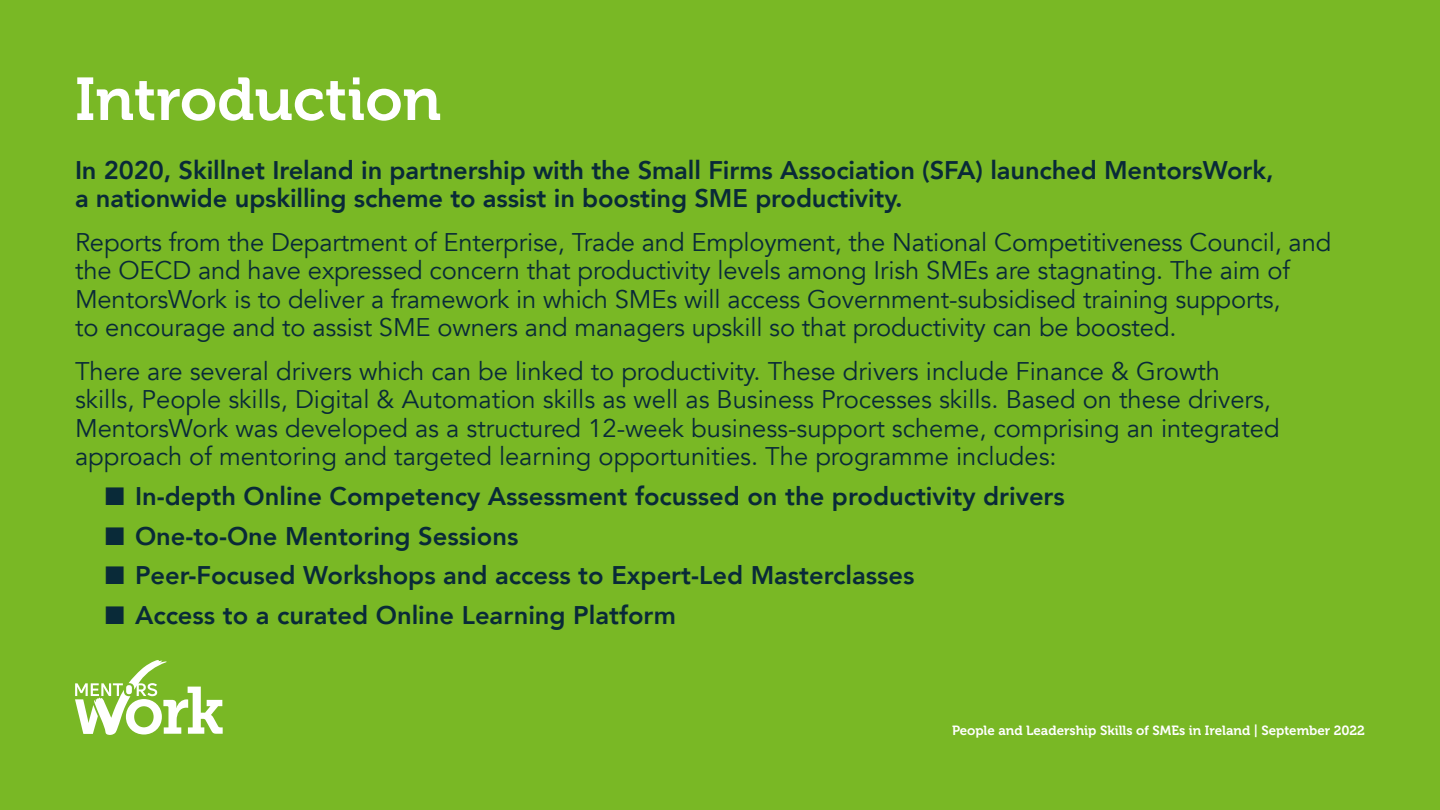
<style>
.page{position:relative;width:1440px;height:810px;background:#79b825}
.page>*{position:absolute;margin:0;border:0;box-sizing:border-box;transform-origin:0 0}
.t1{font:60px "Museo 700";color:#fff}
.t2{font:25.5px/28.5px "Avenir";letter-spacing:-.005em;color:#092a38}
.t3{font:800 25.5px/28.5px "Avenir";color:#092a38}
.t4{font:13.27px "Museo 700";color:#fff}
</style>
<div class="page">
<svg style="left:75px;top:660px;width:148px;height:75px"></svg>
<p class="t1" style="left:75px;top:66px;width:368px">Introduction</p>
<p class="t3" style="left:75px;top:155px;width:1200px">In 2020, Skillnet Ireland in partnership with the Small Firms Association (SFA) launched MentorsWork, a nationwide upskilling scheme to assist in boosting SME productivity.</p>
<p class="t2" style="left:75px;top:228px;width:1258px">Reports from the Department of Enterprise, Trade and Employment, the National Competitiveness Council, and the OECD and have expressed concern that productivity levels among Irish SMEs are stagnating. The aim of MentorsWork is to deliver a framework in which SMEs will access Government-subsidised training supports,<br>to encourage and to assist SME owners and managers upskill so that productivity can be boosted.</p>
<p class="t2" style="left:75px;top:357px;width:1206px">There are several drivers which can be linked to productivity. These drivers include Finance &amp; Growth skills, People skills, Digital &amp; Automation skills as well as Business Processes skills. Based on these drivers, MentorsWork was developed as a structured 12-week business-support scheme, comprising an integrated approach of mentoring and targeted learning opportunities. The programme includes:</p>
<p class="t3" style="left:105px;top:482px;width:961px">■ In-depth Online Competency Assessment focussed on the productivity drivers</p>
<p class="t3" style="left:105px;top:521px;width:415px">■ One-to-One Mentoring Sessions</p>
<p class="t3" style="left:105px;top:561px;width:811px">■ Peer-Focused Workshops and access to Expert-Led Masterclasses</p>
<p class="t3" style="left:105px;top:601px;width:573px">■ Access to a curated Online Learning Platform</p>
<p class="t4" style="left:952px;top:723px;width:414px">People and Leadership Skills of SMEs in Ireland | September 2022</p>
</div>
